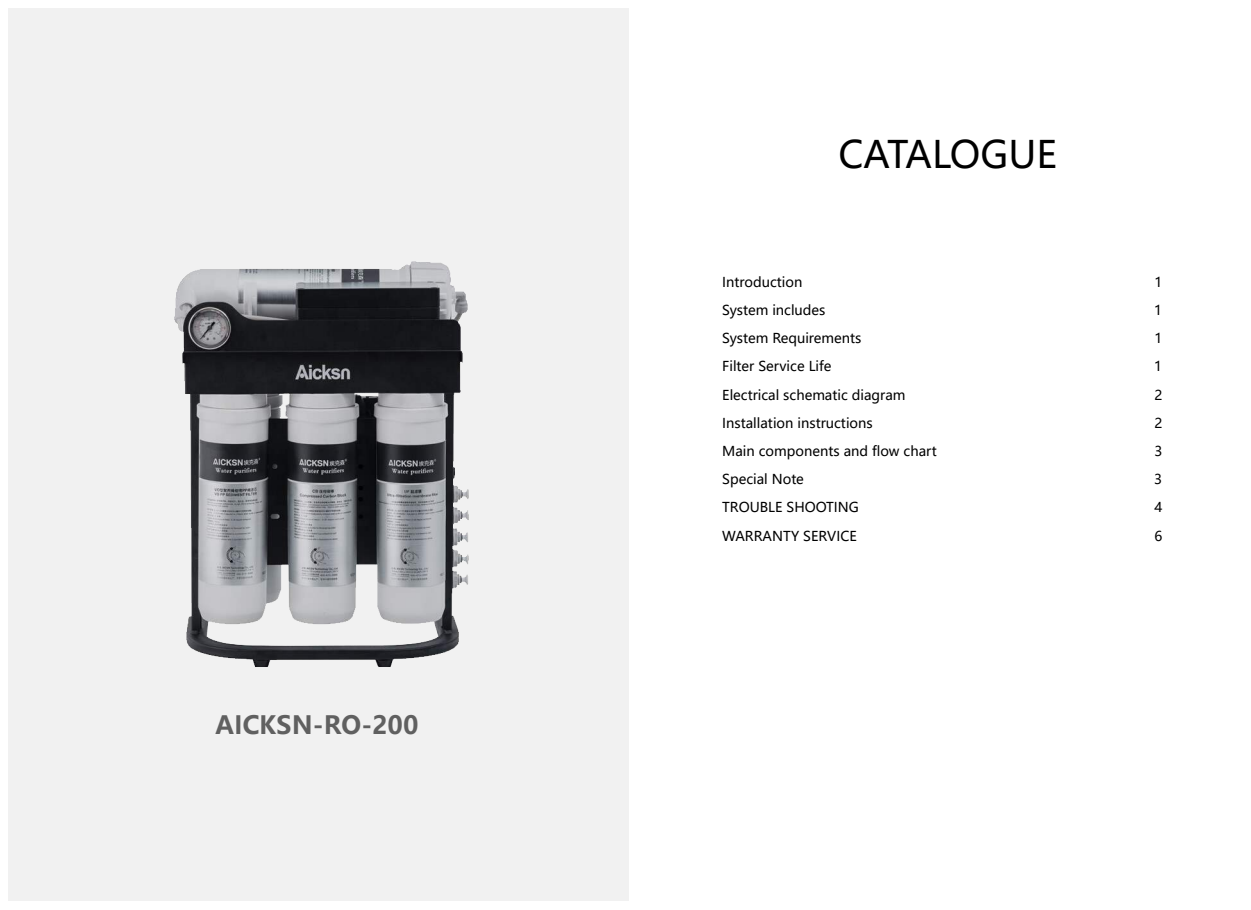
<style>
.page{position:relative;width:1251px;height:910px;background:#fff}
.page>*{position:absolute;margin:0;border:0;box-sizing:border-box;transform-origin:0 0}
.t1{font:37.5px "Microsoft Ya Hei";color:#000}
.t2{font:700 25.05px "Microsoft Ya Hei";color:#606060}
.t3{font:13.5px "Microsoft Ya Hei";color:#000}
</style>
<div class="page">
<div style="left:9px;top:9px;width:620px;height:892px;background:#f1f1f1"></div>
<img style="left:174px;top:261px;width:295px;height:406px">
<h2 class="t2" style="left:215px;top:708px;width:205px">AICKSN-RO-200</h2>
<h1 class="t1" style="left:838px;top:129px;width:220px">CATALOGUE</h1>
<p class="t3" style="left:722px;top:273px;width:82px">Introduction</p>
<p class="t3" style="left:1154px;top:273px;width:9px">1</p>
<p class="t3" style="left:722px;top:301px;width:105px">System includes</p>
<p class="t3" style="left:1153px;top:301px;width:9px">1</p>
<p class="t3" style="left:722px;top:329px;width:141px">System Requirements</p>
<p class="t3" style="left:1154px;top:329px;width:9px">1</p>
<p class="t3" style="left:722px;top:357px;width:111px">Filter Service Life</p>
<p class="t3" style="left:1153px;top:357px;width:9px">1</p>
<p class="t3" style="left:722px;top:386px;width:185px">Electrical schematic diagram</p>
<p class="t3" style="left:1154px;top:386px;width:9px">2</p>
<p class="t3" style="left:722px;top:414px;width:152px">Installation instructions</p>
<p class="t3" style="left:1154px;top:414px;width:9px">2</p>
<p class="t3" style="left:722px;top:442px;width:216px">Main components and flow chart</p>
<p class="t3" style="left:1154px;top:442px;width:9px">3</p>
<p class="t3" style="left:722px;top:470px;width:83px">Special Note</p>
<p class="t3" style="left:1153px;top:470px;width:9px">3</p>
<p class="t3" style="left:722px;top:498px;width:138px">TROUBLE SHOOTING</p>
<p class="t3" style="left:1154px;top:498px;width:9px">4</p>
<p class="t3" style="left:722px;top:527px;width:136px">WARRANTY SERVICE</p>
<p class="t3" style="left:1154px;top:527px;width:9px">6</p>
</div>
